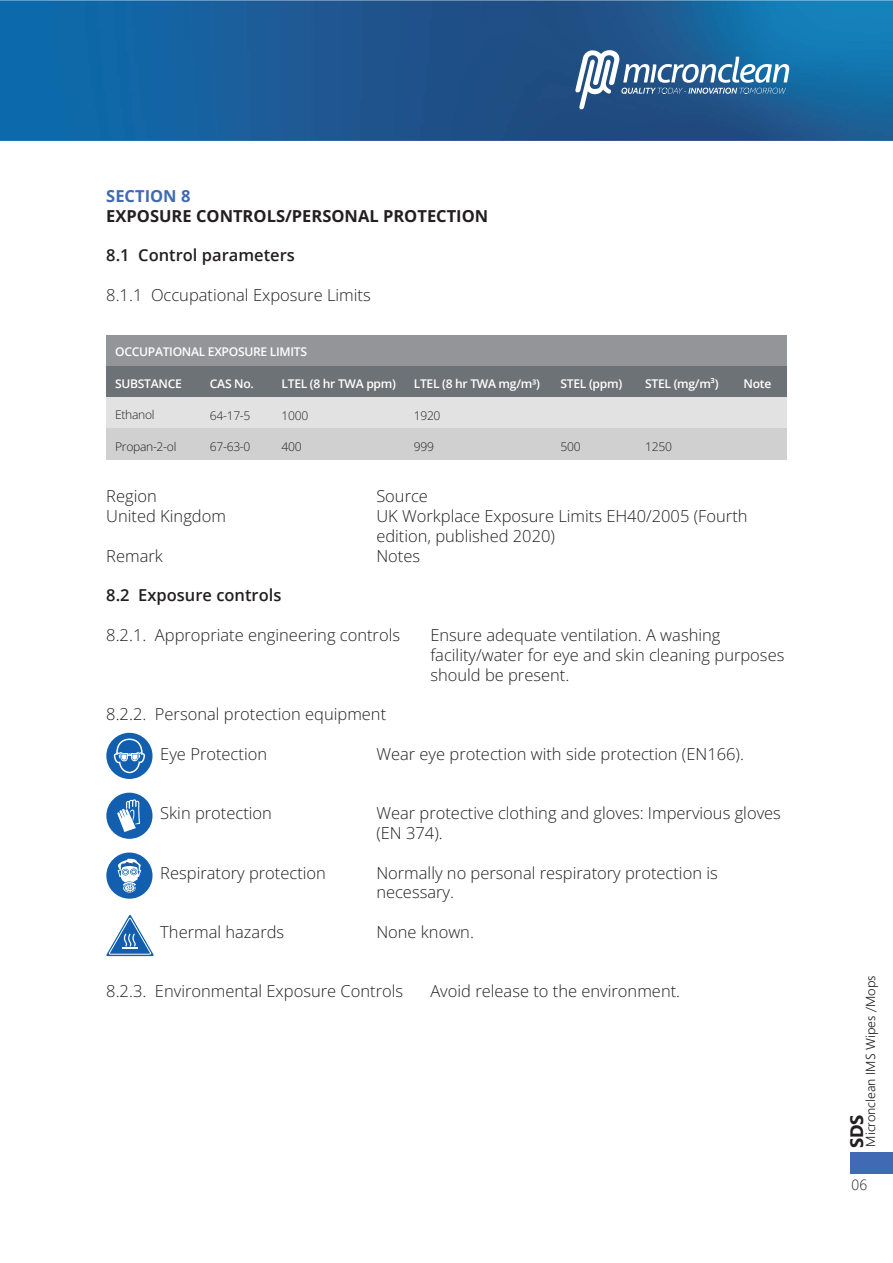
<style>
.page{position:relative;width:893px;height:1263px;background:#fff}
.page>*{position:absolute;margin:0;border:0;box-sizing:border-box;transform-origin:0 0}
.t1{font:700 18px "Segoe UI";color:#231f20}
.t2{font:300 16.5px/19.8px "Open Sans";color:#231f20}
.t3{font:600 16.5px "Open Sans";color:#231f20}
.t4{font:700 16.5px "Open Sans";color:#231f20}
.t5{font:700 16.5px "Open Sans";color:#406ab4}
.t6{font:300 15px "Segoe UI";color:#231f20}
.t7{font:300 13.05px "Segoe UI";color:#231f20}
.t8{font:300 12px "Open Sans";letter-spacing:-.025em;color:#231f20}
.t9{font:600 12px "Open Sans";letter-spacing:-.025em;color:#fff}
.t10{font:600 12px "Open Sans";letter-spacing:-.025em;color:#fff}
</style>
<div class="page">
<div style="left:106px;top:365px;width:680px;height:32px;background:#6d7276"></div>
<div style="left:106px;top:397px;width:680px;height:32px;background:#e1e2e1"></div>
<div style="left:106px;top:429px;width:680px;height:31px;background:#cfd0cf"></div>
<div style="left:106px;top:335px;width:680px;height:30px;background:#939598"></div>
<div style="left:850px;top:1152px;width:43px;height:22px;background:#406ab4"></div>
<img style="left:0;top:0;width:893px;height:141px">
<svg style="left:575px;top:50px;width:214px;height:59px"></svg>
<div style="left:106px;top:852px;width:47px;height:47px;background:#115fae;border-radius:50%"></div>
<svg style="left:118px;top:858px;width:23px;height:35px"></svg>
<div style="left:106px;top:793px;width:47px;height:46px;background:#115fae;border-radius:50%"></div>
<svg style="left:117px;top:799px;width:23px;height:33px"></svg>
<div style="left:106px;top:733px;width:47px;height:46px;background:#115fae;border-radius:50%"></div>
<svg style="left:114px;top:738px;width:31px;height:35px"></svg>
<svg style="left:106px;top:915px;width:48px;height:41px"></svg>
<p class="t5" style="left:106px;top:184px;width:86px">SECTION 8</p>
<p class="t4" style="left:106px;top:204px;width:383px">EXPOSURE CONTROLS/PERSONAL PROTECTION</p>
<p class="t3" style="left:106px;top:244px;width:190px">8.1 Control parameters</p>
<p class="t2" style="left:106px;top:284px;width:266px">8.1.1 Occupational Exposure Limits</p>
<p class="t9" style="left:115px;top:344px;width:193px">OCCUPATIONAL EXPOSURE LIMITS</p>
<p class="t10" style="left:115px;top:375px;width:68px">SUBSTANCE</p>
<p class="t8" style="left:115px;top:407px;width:41px">Ethanol</p>
<p class="t8" style="left:115px;top:438px;width:63px">Propan-2-ol</p>
<p class="t10" style="left:281px;top:375px;width:116px">LTEL (8 hr TWA ppm)</p>
<p class="t8" style="left:281px;top:407px;width:28px">1000</p>
<p class="t8" style="left:281px;top:438px;width:22px">400</p>
<p class="t10" style="left:210px;top:375px;width:45px">CAS No.</p>
<p class="t8" style="left:210px;top:407px;width:42px">64-17-5</p>
<p class="t8" style="left:210px;top:438px;width:42px">67-63-0</p>
<p class="t10" style="left:414px;top:375px;width:128px">LTEL (8 hr TWA mg/m³)</p>
<p class="t8" style="left:414px;top:407px;width:28px">1920</p>
<p class="t8" style="left:414px;top:438px;width:22px">999</p>
<p class="t9" style="left:561px;top:375px;width:63px">STEL (ppm)</p>
<p class="t8" style="left:561px;top:438px;width:22px">500</p>
<p class="t9" style="left:645px;top:375px;width:75px">STEL (mg/m³)</p>
<p class="t8" style="left:645px;top:438px;width:28px">1250</p>
<p class="t9" style="left:743px;top:375px;width:29px">Note</p>
<p class="t2" style="left:106px;top:486px;width:52px">Region</p>
<p class="t2" style="left:376px;top:486px;width:53px">Source</p>
<p class="t2" style="left:106px;top:506px;width:121px">United Kingdom</p>
<p class="t2" style="left:376px;top:506px;width:373px">UK Workplace Exposure Limits EH40/2005 (Fourth edition, published 2020)</p>
<p class="t2" style="left:106px;top:545px;width:58px">Remark</p>
<p class="t2" style="left:376px;top:545px;width:45px">Notes</p>
<p class="t3" style="left:106px;top:584px;width:177px">8.2 Exposure controls</p>
<p class="t2" style="left:106px;top:625px;width:295px">8.2.1. Appropriate engineering controls</p>
<p class="t2" style="left:430px;top:625px;width:356px">Ensure adequate ventilation. A washing facility/water for eye and skin cleaning purposes should be present.</p>
<p class="t2" style="left:106px;top:704px;width:281px">8.2.2. Personal protection equipment</p>
<p class="t2" style="left:160px;top:743px;width:108px">Eye Protection</p>
<p class="t2" style="left:376px;top:743px;width:369px">Wear eye protection with side protection (EN166).</p>
<p class="t2" style="left:160px;top:803px;width:113px">Skin protection</p>
<p class="t2" style="left:376px;top:803px;width:406px">Wear protective clothing and gloves: Impervious gloves (EN 374).</p>
<p class="t2" style="left:160px;top:862px;width:167px">Respiratory protection</p>
<p class="t2" style="left:376px;top:862px;width:343px">Normally no personal respiratory protection is necessary.</p>
<p class="t2" style="left:160px;top:922px;width:125px">Thermal hazards</p>
<p class="t2" style="left:376px;top:922px;width:99px">None known.</p>
<p class="t2" style="left:106px;top:981px;width:298px">8.2.3. Environmental Exposure Controls</p>
<p class="t2" style="left:430px;top:981px;width:251px">Avoid release to the environment.</p>
<p class="t7" style="left:858px;top:1147px;width:173px;rotate:-90deg">Micronclean IMS Wipes /Mops</p>
<p class="t1" style="left:840px;top:1148px;width:35px;rotate:-90deg">SDS</p>
<p class="t6" style="left:852px;top:1170px;width:17px">06</p>
</div>
